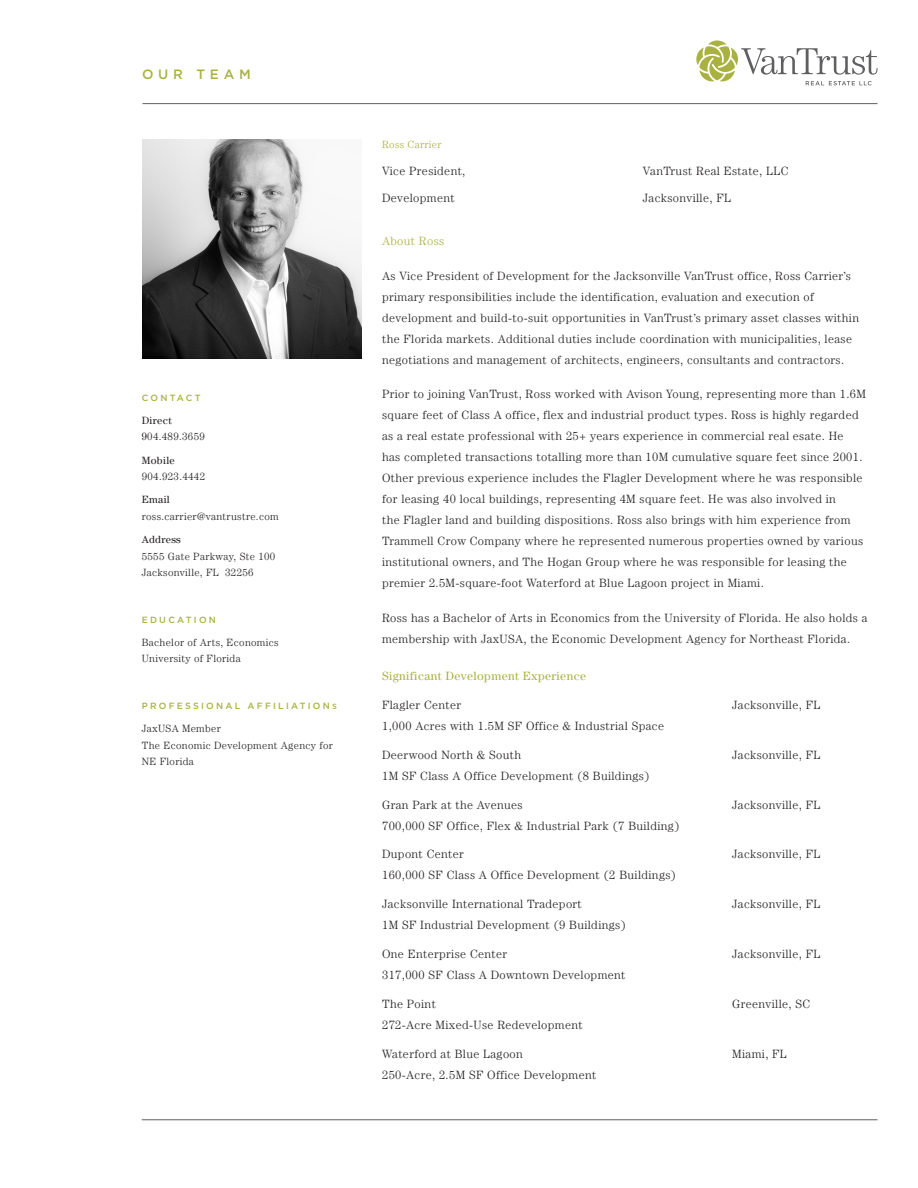
<style>
.page{position:relative;width:918px;height:1188px;background:#fff}
.page>*{position:absolute;margin:0;border:0;box-sizing:border-box;transform-origin:0 0}
.t1{font:500 13.5px "Gotham";letter-spacing:.35em;color:#a9b241}
.t2{font:300 12px/21px "Century";letter-spacing:.03em;color:#231f20}
.t3{font:12px "Century";letter-spacing:.03em;color:#a9b241}
.t4{font:300 12px "Century";letter-spacing:.03em;color:#a9b241}
.t5{font:300 10.5px/16.5px "Century";letter-spacing:.03em;color:#231f20}
.t6{font:300 10.5px "Century";letter-spacing:.03em;color:#a9b241}
.t7{font:500 9px "Gotham";letter-spacing:.25em;color:#a9b241}
.s1{font-weight:400}
.s2{font-size:7.5px}
</style>
<div class="page">
<img style="left:142px;top:140px;width:219px;height:219px">
<hr style="left:142px;top:1120px;width:736px;height:1px;background:#5f5f62">
<hr style="left:142px;top:103px;width:736px;height:1px;background:#5f5f62">
<svg style="left:696px;top:40px;width:181px;height:45px"></svg>
<p class="t1" style="left:142px;top:65px;width:110px">OUR TEAM</p>
<p class="t7" style="left:142px;top:392px;width:60px">CONTACT</p>
<p class="t5" style="left:142px;top:412px;width:65px"><span class="s1">Direct<br>9</span>04.489.3659</p>
<p class="t5" style="left:142px;top:452px;width:65px"><span class="s1">Mobile<br></span>904.923.4442</p>
<p class="t5" style="left:142px;top:491px;width:138px"><span class="s1">Email </span>ross.carrier@vantrustre.com</p>
<p class="t5" style="left:142px;top:531px;width:135px"><span class="s1">Address<br></span>5555 Gate Parkway, Ste 100<br>Jacksonville, FL 32256</p>
<p class="t7" style="left:142px;top:614px;width:76px">EDUCATION</p>
<p class="t5" style="left:142px;top:634px;width:138px">Bachelor of Arts, Economics<br>University of Florida</p>
<p class="t7" style="left:142px;top:700px;width:197px">PROFESSIONAL AFFILIATION<span class="s2">S</span></p>
<p class="t5" style="left:142px;top:720px;width:193px">JaxUSA Member<br>The Economic Development Agency for<br>NE Florida</p>
<p class="t6" style="left:382px;top:138px;width:61px">Ross Carrier</p>
<p class="t2" style="left:382px;top:160px;width:85px">Vice President,</p>
<p class="t2" style="left:382px;top:187px;width:74px">Development</p>
<p class="t2" style="left:643px;top:160px;width:147px">VanTrust Real Estate, LLC</p>
<p class="t2" style="left:643px;top:187px;width:90px">Jacksonville, FL</p>
<p class="t4" style="left:382px;top:234px;width:64px">About Ross</p>
<p class="t2" style="left:382px;top:265px;width:478px">As Vice President of Development for the Jacksonville VanTrust office, Ross Carrier’s primary responsibilities include the identification, evaluation and execution of development and build-to-suit opportunities in VanTrust’s primary asset classes within the Florida markets. Additional duties include coordination with municipalities, lease negotiations and management of architects, engineers, consultants and contractors.</p>
<p class="t2" style="left:382px;top:383px;width:485px">Prior to joining VanTrust, Ross worked with Avison Young, representing more than 1.6M square feet of Class A office, flex and industrial product types. Ross is highly regarded as a real estate professional with 25+ years experience in commercial real esate. He<br>has completed transactions totalling more than 10M cumulative square feet since 2001.<br>Other previous experience includes the Flagler Development where he was responsible for leasing 40 local buildings, representing 4M square feet. He was also involved in<br>the Flagler land and building dispositions. Ross also brings with him experience from Trammell Crow Company where he represented numerous properties owned by various institutional owners, and The Hogan Group where he was responsible for leasing the premier 2.5M-square-foot Waterford at Blue Lagoon project in Miami.</p>
<p class="t2" style="left:382px;top:607px;width:487px">Ross has a Bachelor of Arts in Economics from the University of Florida. He also holds a membership with JaxUSA, the Economic Development Agency for Northeast Florida.</p>
<p class="t3" style="left:382px;top:669px;width:205px">Significant Development Experience</p>
<p class="t2" style="left:382px;top:694px;width:283px">Flagler Center<br>1,000 Acres with 1.5M SF Office &amp; Industrial Space</p>
<p class="t2" style="left:732px;top:694px;width:90px">Jacksonville, FL</p>
<p class="t2" style="left:382px;top:744px;width:269px">Deerwood North &amp; South<br>1M SF Class A Office Development (8 Buildings)</p>
<p class="t2" style="left:732px;top:744px;width:90px">Jacksonville, FL</p>
<p class="t2" style="left:382px;top:794px;width:299px">Gran Park at the Avenues<br>700,000 SF Office, Flex &amp; Industrial Park (7 Building)</p>
<p class="t2" style="left:732px;top:794px;width:90px">Jacksonville, FL</p>
<p class="t2" style="left:382px;top:844px;width:296px">Dupont Center<br>160,000 SF Class A Office Development (2 Buildings)</p>
<p class="t2" style="left:732px;top:844px;width:90px">Jacksonville, FL</p>
<p class="t2" style="left:382px;top:893px;width:245px">Jacksonville International Tradeport<br>1M SF Industrial Development (9 Buildings)</p>
<p class="t2" style="left:732px;top:893px;width:90px">Jacksonville, FL</p>
<p class="t2" style="left:382px;top:943px;width:245px">One Enterprise Center<br>317,000 SF Class A Downtown Development</p>
<p class="t2" style="left:732px;top:943px;width:90px">Jacksonville, FL</p>
<p class="t2" style="left:382px;top:993px;width:202px">The Point<br>272-Acre Mixed-Use Redevelopment</p>
<p class="t2" style="left:732px;top:993px;width:80px">Greenville, SC</p>
<p class="t2" style="left:382px;top:1043px;width:216px">Waterford at Blue Lagoon<br>250-Acre, 2.5M SF Office Development</p>
<p class="t2" style="left:732px;top:1043px;width:56px">Miami, FL</p>
</div>
